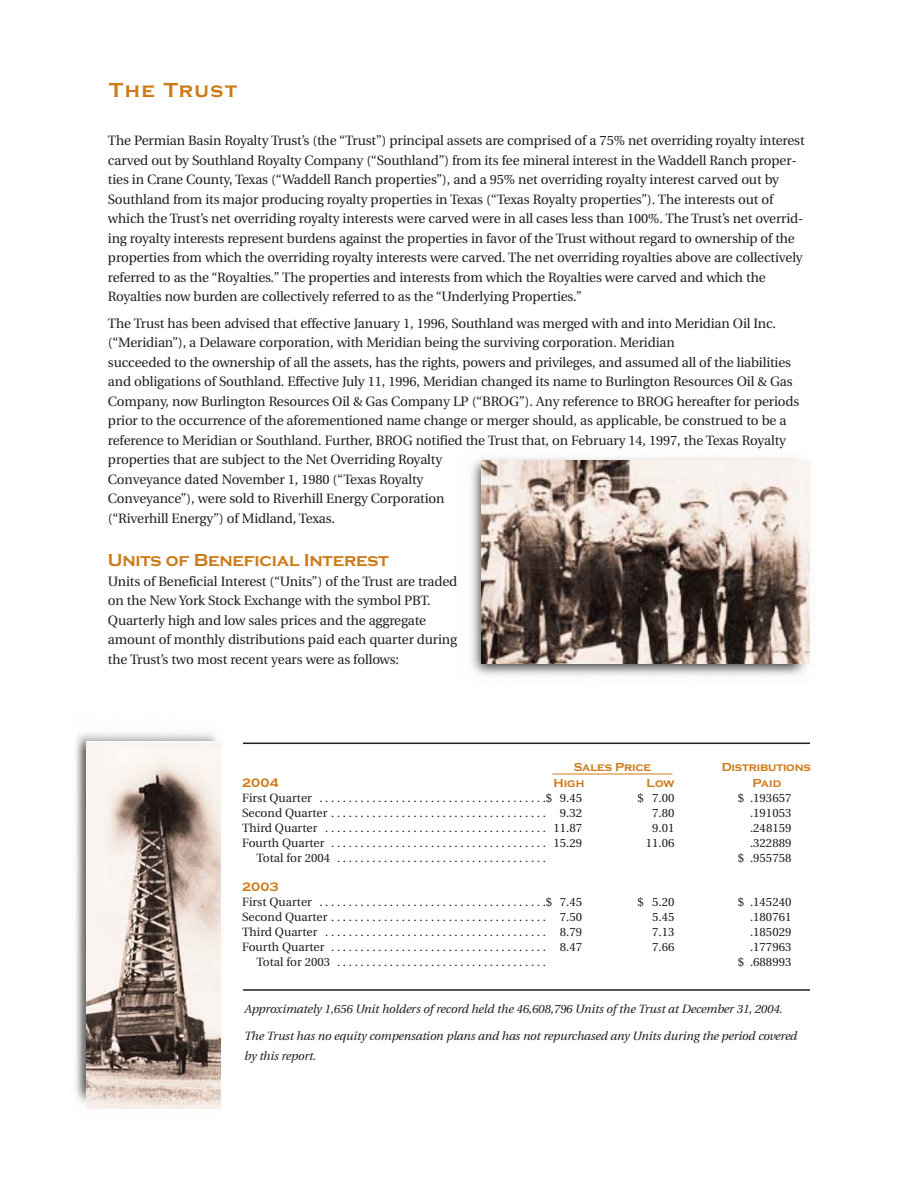
<style>
.page{position:relative;width:918px;height:1188px;background:#fff}
.page>*{position:absolute;margin:0;border:0;box-sizing:border-box;transform-origin:0 0}
.t1{font:700 21px "Copperplate Gothic";letter-spacing:.07em;color:#cc7a16}
.t2{font:700 18px "Copperplate Gothic";letter-spacing:-.015em;color:#cc7a16}
.t3{font:13.5px/19.5px "Utopia";letter-spacing:-.01em;color:#231f20}
.t4{font:700 12.75px "Copperplate Gothic";color:#cc7a16}
.t5{font:12px "Utopia";color:#231f20}
.t6{font:italic 12px/19.5px "Utopia";letter-spacing:-.01em;color:#231f20}
.t7{font:700 12px "Copperplate Gothic";letter-spacing:-.015em;color:#cc7a16}
</style>
<div class="page">
<img style="left:471px;top:458px;width:339px;height:218px">
<img style="left:75px;top:733px;width:172px;height:376px">
<hr style="left:243px;top:743px;width:567px;height:1px;background:#231f20">
<hr style="left:243px;top:989px;width:567px;height:2px;background:#231f20">
<img style="left:482px;top:461px;width:328px;height:203px">
<img style="left:87px;top:742px;width:133px;height:367px">
<hr style="left:552px;top:774px;width:120px;height:1px;background:#cc7a16">
<h1 class="t1" style="left:109px;top:78px;width:129px">The Trust</h1>
<p class="t3" style="left:108px;top:132px;width:698px">The Permian Basin Royalty Trust’s (the “Trust”) principal assets are comprised of a 75% net overriding royalty interest carved out by Southland Royalty Company (“Southland”) from its fee mineral interest in the Waddell Ranch proper&shy;ties in Crane County, Texas (“Waddell Ranch properties”), and a 95% net overriding royalty interest carved out by Southland from its major producing royalty properties in Texas (“Texas Royalty properties”). The interests out of which the Trust’s net overriding royalty interests were carved were in all cases less than 100%. The Trust’s net overrid&shy;ing royalty interests represent burdens against the properties in favor of the Trust without regard to ownership of the properties from which the overriding royalty interests were carved. The net overriding royalties above are collectively referred to as the “Royalties.” The properties and interests from which the Royalties were carved and which the Royalties now burden are collectively referred to as the “Underlying Properties.”</p>
<p class="t3" style="left:108px;top:315px;width:693px">The Trust has been advised that effective January 1, 1996, Southland was merged with and into Meridian Oil Inc. (“Meridian”), a Delaware corporation, with Meridian being the surviving corporation. Meridian<br>succeeded to the ownership of all the assets, has the rights, powers and privileges, and assumed all of the liabilities and obligations of Southland. Effective July 11, 1996, Meridian changed its name to Burlington Resources Oil &amp; Gas Company, now Burlington Resources Oil &amp; Gas Company LP (“BROG”). Any reference to BROG hereafter for periods prior to the occurrence of the aforementioned name change or merger should, as applicable, be construed to be a reference to Meridian or Southland. Further, BROG notified the Trust that, on February 14, 1997, the Texas Royalty properties that are subject to the Net Overriding Royalty<br>Conveyance dated November 1, 1980 (“Texas Royalty<br>Conveyance”), were sold to Riverhill Energy Corporation<br>(“Riverhill Energy”) of Midland, Texas.</p>
<h2 class="t2" style="left:108px;top:549px;width:282px">Units of Beneficial Interest</h2>
<p class="t3" style="left:108px;top:573px;width:351px">Units of Beneficial Interest (“Units”) of the Trust are traded on the New York Stock Exchange with the symbol PBT.<br>Quarterly high and low sales prices and the aggregate amount of monthly distributions paid each quarter during the Trust’s two most recent years were as follows:</p>
<p class="t7" style="left:574px;top:760px;width:79px">Sales Price</p>
<p class="t7" style="left:722px;top:760px;width:91px">Distributions</p>
<p class="t4" style="left:242px;top:776px;width:38px">2004</p>
<p class="t7" style="left:553px;top:776px;width:33px">High</p>
<p class="t7" style="left:647px;top:776px;width:30px">Low</p>
<p class="t7" style="left:753px;top:776px;width:30px">Paid</p>
<p class="t5" style="left:242px;top:794px;width:341px">First Quarter . . . . . . . . . . . . . . . . . . . . . . . . . . . . . . . . . . . . . . .$ 9.45</p>
<p class="t5" style="left:637px;top:794px;width:39px">$ 7.00</p>
<p class="t5" style="left:738px;top:794px;width:55px">$ .193657</p>
<p class="t5" style="left:242px;top:809px;width:341px">Second Quarter . . . . . . . . . . . . . . . . . . . . . . . . . . . . . . . . . . . . . 9.32</p>
<p class="t5" style="left:652px;top:809px;width:24px">7.80</p>
<p class="t5" style="left:750px;top:809px;width:43px">.191053</p>
<p class="t5" style="left:242px;top:824px;width:341px">Third Quarter . . . . . . . . . . . . . . . . . . . . . . . . . . . . . . . . . . . . . . 11.87</p>
<p class="t5" style="left:652px;top:824px;width:24px">9.01</p>
<p class="t5" style="left:750px;top:824px;width:43px">.248159</p>
<p class="t5" style="left:242px;top:839px;width:341px">Fourth Quarter . . . . . . . . . . . . . . . . . . . . . . . . . . . . . . . . . . . . . 15.29</p>
<p class="t5" style="left:646px;top:839px;width:30px">11.06</p>
<p class="t5" style="left:750px;top:839px;width:43px">.322889</p>
<p class="t5" style="left:257px;top:854px;width:291px">Total for 2004 . . . . . . . . . . . . . . . . . . . . . . . . . . . . . . . . . . . .</p>
<p class="t5" style="left:738px;top:854px;width:55px">$ .955758</p>
<p class="t4" style="left:242px;top:879px;width:38px">2003</p>
<p class="t5" style="left:242px;top:897px;width:341px">First Quarter . . . . . . . . . . . . . . . . . . . . . . . . . . . . . . . . . . . . . . .$ 7.45</p>
<p class="t5" style="left:637px;top:897px;width:39px">$ 5.20</p>
<p class="t5" style="left:738px;top:897px;width:55px">$ .145240</p>
<p class="t5" style="left:242px;top:912px;width:341px">Second Quarter . . . . . . . . . . . . . . . . . . . . . . . . . . . . . . . . . . . . . 7.50</p>
<p class="t5" style="left:652px;top:912px;width:24px">5.45</p>
<p class="t5" style="left:750px;top:912px;width:43px">.180761</p>
<p class="t5" style="left:242px;top:927px;width:341px">Third Quarter . . . . . . . . . . . . . . . . . . . . . . . . . . . . . . . . . . . . . . 8.79</p>
<p class="t5" style="left:652px;top:927px;width:24px">7.13</p>
<p class="t5" style="left:750px;top:927px;width:43px">.185029</p>
<p class="t5" style="left:242px;top:942px;width:341px">Fourth Quarter . . . . . . . . . . . . . . . . . . . . . . . . . . . . . . . . . . . . . 8.47</p>
<p class="t5" style="left:652px;top:942px;width:24px">7.66</p>
<p class="t5" style="left:750px;top:942px;width:43px">.177963</p>
<p class="t5" style="left:257px;top:957px;width:291px">Total for 2003 . . . . . . . . . . . . . . . . . . . . . . . . . . . . . . . . . . . .</p>
<p class="t5" style="left:738px;top:957px;width:55px">$ .688993</p>
<p class="t6" style="left:244px;top:1000px;width:540px">Approximately 1,656 Unit holders of record held the 46,608,796 Units of the Trust at December 31, 2004.</p>
<p class="t6" style="left:244px;top:1027px;width:554px">The Trust has no equity compensation plans and has not repurchased any Units during the period covered by this report.</p>
</div>
